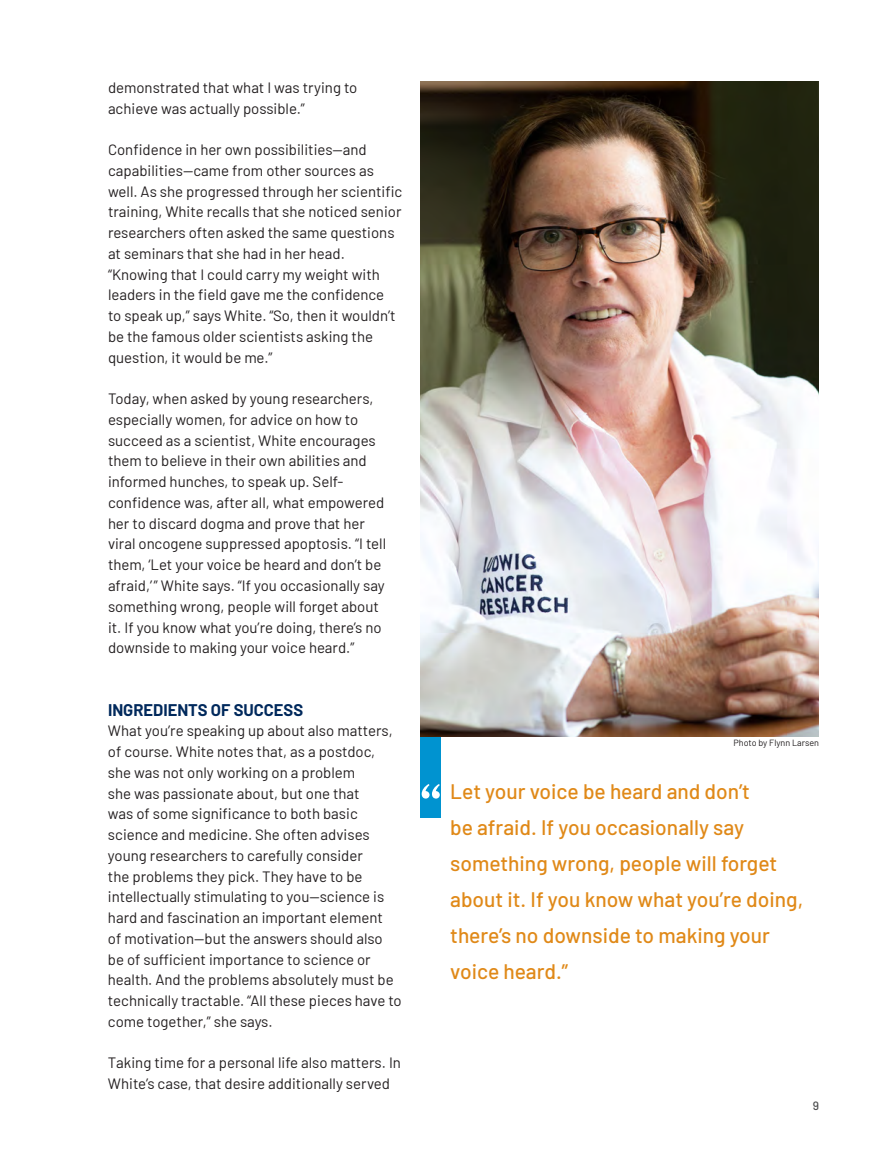
<style>
.page{position:relative;width:891px;height:1161px;background:#fff}
.page>*{position:absolute;margin:0;border:0;box-sizing:border-box;transform-origin:0 0}
.TOC_Article{font:500 21px/36px "Barlow";color:#e08918}
.TOC_Article-2{font:700 16.5px "Barlow";color:#00295c}
.TOC_Article-3{font:15px/20.7px "Barlow";color:#231f20}
.t1{font:500 12px "Barlow";color:#4b4c4d}
.TOC_Article-4{font:9px "Barlow";color:#231f20}
</style>
<div class="page">
<div style="left:420px;top:716px;width:21px;height:102px;background:#0093d0"></div>
<svg style="left:422px;top:784px;width:18px;height:15px"></svg>
<img style="left:420px;top:82px;width:399px;height:654px">
<p class="TOC_Article-3" style="left:108px;top:76px;width:251px">demonstrated that what I was trying to achieve was actually possible.”</p>
<p class="TOC_Article-3" style="left:108px;top:138px;width:296px">Confidence in her own possibilities—and capabilities—came from other sources as well. As she progressed through her scientific training, White recalls that she noticed senior researchers often asked the same questions at seminars that she had in her head. “Knowing that I could carry my weight with leaders in the field gave me the confidence<br>to speak up,” says White. “So, then it wouldn’t be the famous older scientists asking the question, it would be me.”</p>
<p class="TOC_Article-3" style="left:108px;top:387px;width:280px">Today, when asked by young researchers, especially women, for advice on how to succeed as a scientist, White encourages them to believe in their own abilities and informed hunches, to speak up. Self&shy;confidence was, after all, what empowered her to discard dogma and prove that her viral oncogene suppressed apoptosis. “I tell them, ‘Let your voice be heard and don’t be afraid,’ ” White says. “If you occasionally say something wrong, people will forget about it. If you know what you’re doing, there’s no downside to making your voice heard.”</p>
<p class="TOC_Article-2" style="left:108px;top:697px;width:197px">INGREDIENTS OF SUCCESS</p>
<p class="TOC_Article-3" style="left:108px;top:719px;width:295px">What you’re speaking up about also matters, of course. White notes that, as a postdoc, she was not only working on a problem<br>she was passionate about, but one that<br>was of some significance to both basic science and medicine. She often advises young researchers to carefully consider<br>the problems they pick. They have to be intellectually stimulating to you—science is hard and fascination an important element<br>of motivation—but the answers should also be of sufficient importance to science or health. And the problems absolutely must be technically tractable. “All these pieces have to come together,” she says.</p>
<p class="TOC_Article-3" style="left:108px;top:1052px;width:294px">Taking time for a personal life also matters. In<br>White’s case, that desire additionally served</p>
<p class="TOC_Article-4" style="left:734px;top:736px;width:87px">Photo by Flynn Larsen</p>
<p class="TOC_Article" style="left:450px;top:772px;width:354px">Let your voice be heard and don’t<br>be afraid. If you occasionally say something wrong, people will forget about it. If you know what you’re doing, there’s no downside to making your voice heard.”</p>
<p class="t1" style="left:813px;top:1097px;width:8px">9</p>
</div>
